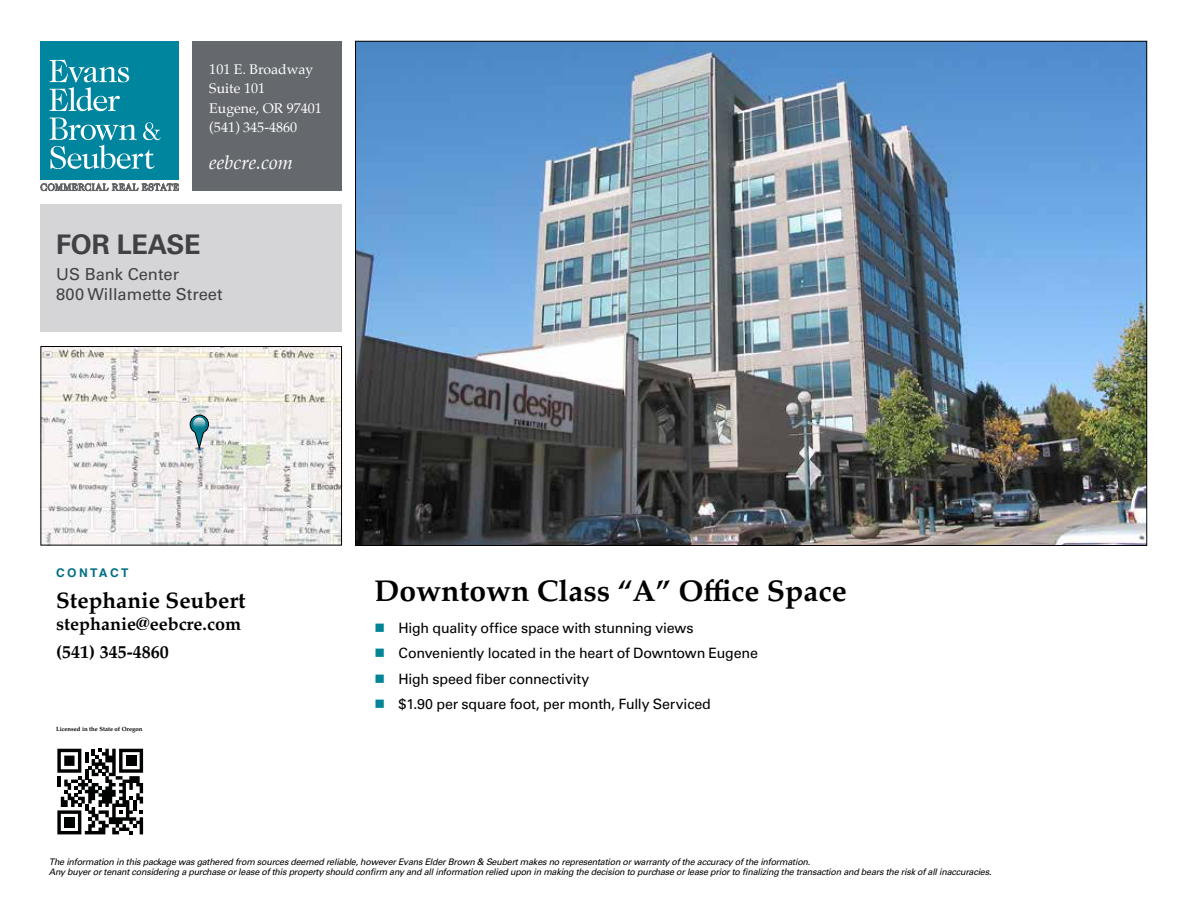
<style>
.page{position:relative;width:1188px;height:918px;background:#fff}
.page>*{position:absolute;margin:0;border:0;box-sizing:border-box;transform-origin:0 0}
.t1{font:700 30px "Palatino";color:#000}
.t2{font:700 27px "Univers";letter-spacing:-.01em;color:#414042}
.t3{font:700 22.5px "Palatino";color:#000}
.t4{font:italic 19.5px "Palatino";color:#fff}
.t5{font:700 18px/28.3px "Palatino";color:#000}
.t6{font:16.5px/19.8px "Univers";color:#414042}
.t7{font:14.25px "Univers";letter-spacing:-.015em;color:#000}
.t8{font:14.1px/19.4px "Palatino";color:#fff}
.t9{font:700 12px "Helvetica";letter-spacing:.2em;color:#007083}
.t10{font:italic 9px/10.5px "Univers";letter-spacing:-.025em;color:#000}
.t11{font:700 6px "Palatino";color:#000}
.s1{color:#008496}
</style>
<div class="page">
<svg style="left:57px;top:749px;width:86px;height:85px"></svg>
<div style="left:193px;top:41px;width:149px;height:150px;background:#65696e"></div>
<div style="left:40px;top:205px;width:302px;height:127px;background:#d5d5d7"></div>
<div style="left:41px;top:41px;width:138px;height:138px;background:#00859e"></div>
<svg style="left:49px;top:118px;width:112px;height:51px"></svg>
<svg style="left:49px;top:60px;width:80px;height:51px"></svg>
<svg style="left:41px;top:183px;width:138px;height:8px"></svg>
<img style="left:43px;top:348px;width:297px;height:195px">
<div style="left:41px;top:346px;width:301px;height:199px;border:1px solid #000"></div>
<img style="left:357px;top:43px;width:788px;height:501px">
<svg style="left:190px;top:415px;width:19px;height:35px"></svg>
<h3 class="t8" style="left:209px;top:59px;width:114px">101 E. Broadway<br>Suite 101<br>Eugene, OR 97401 (541) 345-4860</h3>
<h3 class="t4" style="left:209px;top:146px;width:85px">eebcre.com</h3>
<h2 class="t2" style="left:56px;top:228px;width:146px">FOR LEASE</h2>
<h3 class="t6" style="left:56px;top:264px;width:168px">US Bank Center<br>800 Willamette Street</h3>
<h3 class="t9" style="left:56px;top:564px;width:74px">CONTACT</h3>
<h3 class="t3" style="left:56px;top:581px;width:191px">Stephanie Seubert</h3>
<h3 class="t5" style="left:56px;top:609px;width:186px">stephanie@eebcre.com (541) 345-4860</h3>
<p class="t11" style="left:56px;top:724px;width:88px">Licensed in the State of Oregon</p>
<h1 class="t1" style="left:374px;top:565px;width:474px">Downtown Class “A” Office Space</h1>
<h3 class="t7" style="left:374px;top:619px;width:321px"><span class="s1">■</span> High quality office space with stunning views</h3>
<h3 class="t7" style="left:374px;top:645px;width:385px"><span class="s1">■</span> Conveniently located in the heart of Downtown Eugene</h3>
<h3 class="t7" style="left:374px;top:670px;width:217px"><span class="s1">■</span> High speed fiber connectivity</h3>
<h3 class="t7" style="left:374px;top:696px;width:338px"><span class="s1">■</span> $1.90 per square foot, per month, Fully Serviced</h3>
<p class="t10" style="left:49px;top:857px;width:944px">The information in this package was gathered from sources deemed reliable, however Evans Elder Brown &amp; Seubert makes no representation or warranty of the accuracy of the information.<br>Any buyer or tenant considering a purchase or lease of this property should confirm any and all information relied upon in making the decision to purchase or lease prior to finalizing the transaction and bears the risk of all inaccuracies.</p>
</div>
